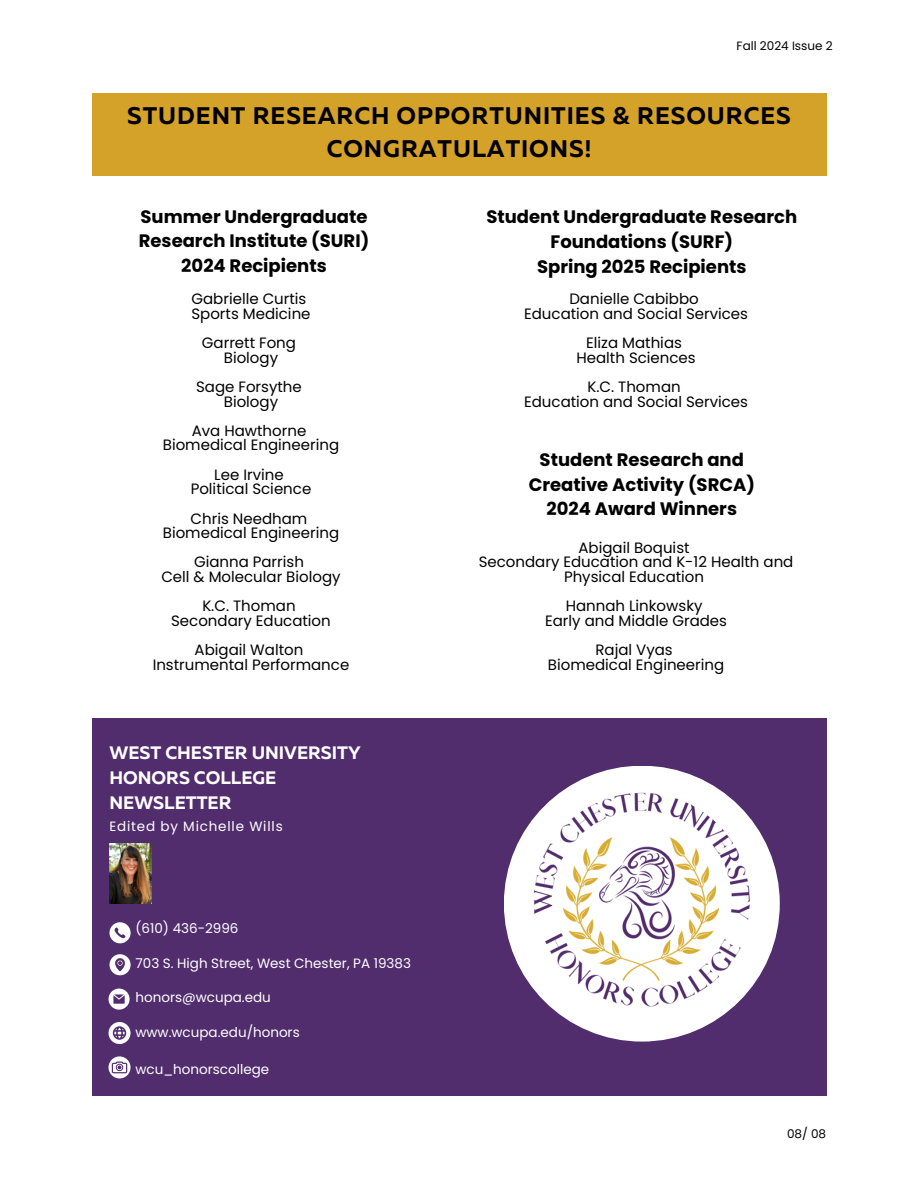
<style>
.page{position:relative;width:918px;height:1188px;background:#fff}
.page>*{position:absolute;margin:0;border:0;box-sizing:border-box;transform-origin:0 0}
.t1{font:700 24px/32.7px "Muller";letter-spacing:.04em;color:#000;text-align:center}
.t2{font:700 18px/24.8px "Poppins";color:#000;text-align:center}
.t3{font:700 18px/24.8px "Muller";color:#fff}
.t4{font:15px/14.7px "Poppins";color:#000;text-align:center}
.t5{font:13.5px "Poppins";color:#fff}
.t6{font:13.5px "Poppins";letter-spacing:.06em;color:#fff}
.t7{font:12px "Poppins";color:#000}
</style>
<div class="page">
<div style="left:92px;top:719px;width:734px;height:377px;background:#512d6d"></div>
<img style="left:109px;top:843px;width:43px;height:60px">
<svg style="left:110px;top:922px;width:21px;height:21px"></svg>
<svg style="left:110px;top:954px;width:21px;height:21px"></svg>
<svg style="left:109px;top:989px;width:21px;height:21px"></svg>
<svg style="left:109px;top:1022px;width:22px;height:22px"></svg>
<svg style="left:109px;top:1056px;width:22px;height:22px"></svg>
<div style="left:504px;top:766px;width:276px;height:276px;background:#fff;border-radius:50%"></div>
<img style="left:527px;top:789px;width:230px;height:229px">
<div style="left:92px;top:93px;width:734px;height:82px;background:#d4a129"></div>
<p class="t7" style="left:737px;top:37px;width:98px">Fall 2024 Issue 2</p>
<h4 class="t1" style="left:127px;top:101px;width:665px">STUDENT RESEARCH OPPORTUNITIES &amp; RESOURCES<br>CONGRATULATIONS!</h4>
<p class="t2" style="left:139px;top:204px;width:232px">Summer Undergraduate<br>Research Institute (SURI)<br>2024 Recipients</p>
<h4 class="t4" style="left:191px;top:292px;width:121px;text-align:left">Gabrielle Curtis<br>Sports Medicine</h4>
<h4 class="t4" style="left:202px;top:336px;width:96px">Garrett Fong<br>Biology</h4>
<h3 class="t4" style="left:196px;top:379px;width:107px">Sage Forsythe<br>Biology</h3>
<h4 class="t4" style="left:163px;top:423px;width:178px">Ava Hawthorne<br>Biomedical Engineering</h4>
<h4 class="t4" style="left:191px;top:467px;width:122px">Lee Irvine<br>Political Science</h4>
<h4 class="t4" style="left:163px;top:511px;width:178px">Chris Needham<br>Biomedical Engineering</h4>
<h3 class="t4" style="left:161px;top:555px;width:181px">Gianna Parrish<br>Cell &amp; Molecular Biology</h3>
<h4 class="t4" style="left:171px;top:599px;width:161px">K.C. Thoman<br>Secondary Education</h4>
<h4 class="t4" style="left:153px;top:643px;width:198px">Abigail Walton<br>Instrumental Performance</h4>
<h3 class="t3" style="left:109px;top:742px;width:253px">WEST CHESTER UNIVERSITY<br>HONORS COLLEGE<br>NEWSLETTER</h3>
<h4 class="t6" style="left:109px;top:817px;width:175px">Edited by Michelle Wills</h4>
<h4 class="t5" style="left:135px;top:919px;width:105px">(610) 436-2996</h4>
<h4 class="t5" style="left:135px;top:954px;width:277px">703 S. High Street, West Chester, PA 19383</h4>
<h4 class="t5" style="left:135px;top:988px;width:137px">honors@wcupa.edu</h4>
<h4 class="t5" style="left:135px;top:1023px;width:166px">www.wcupa.edu/honors</h4>
<h4 class="t5" style="left:135px;top:1060px;width:135px">wcu_honorscollege</h4>
<h5 class="t2" style="left:486px;top:204px;width:312px">Student Undergraduate Research<br>Foundations (SURF)<br>Spring 2025 Recipients</h5>
<p class="t4" style="left:524px;top:292px;width:225px">Danielle Cabibbo<br>Education and Social Services</p>
<h5 class="t4" style="left:576px;top:336px;width:121px">Eliza Mathias<br>Health Sciences</h5>
<p class="t4" style="left:524px;top:379px;width:225px">K.C. Thoman<br>Education and Social Services</p>
<p class="t2" style="left:529px;top:447px;width:228px">Student Research and<br>Creative Activity (SRCA)<br>2024 Award Winners</p>
<h4 class="t4" style="left:479px;top:540px;width:316px">Abigail Boquist<br>Secondary Education and K-12 Health and<br>Physical Education</h4>
<h2 class="t4" style="left:545px;top:599px;width:183px">Hannah Linkowsky<br>Early and Middle Grades</h2>
<h5 class="t4" style="left:548px;top:643px;width:178px">Rajal Vyas<br>Biomedical Engineering</h5>
<h1 class="t7" style="left:787px;top:1125px;width:41px">08/ 08</h1>
</div>
